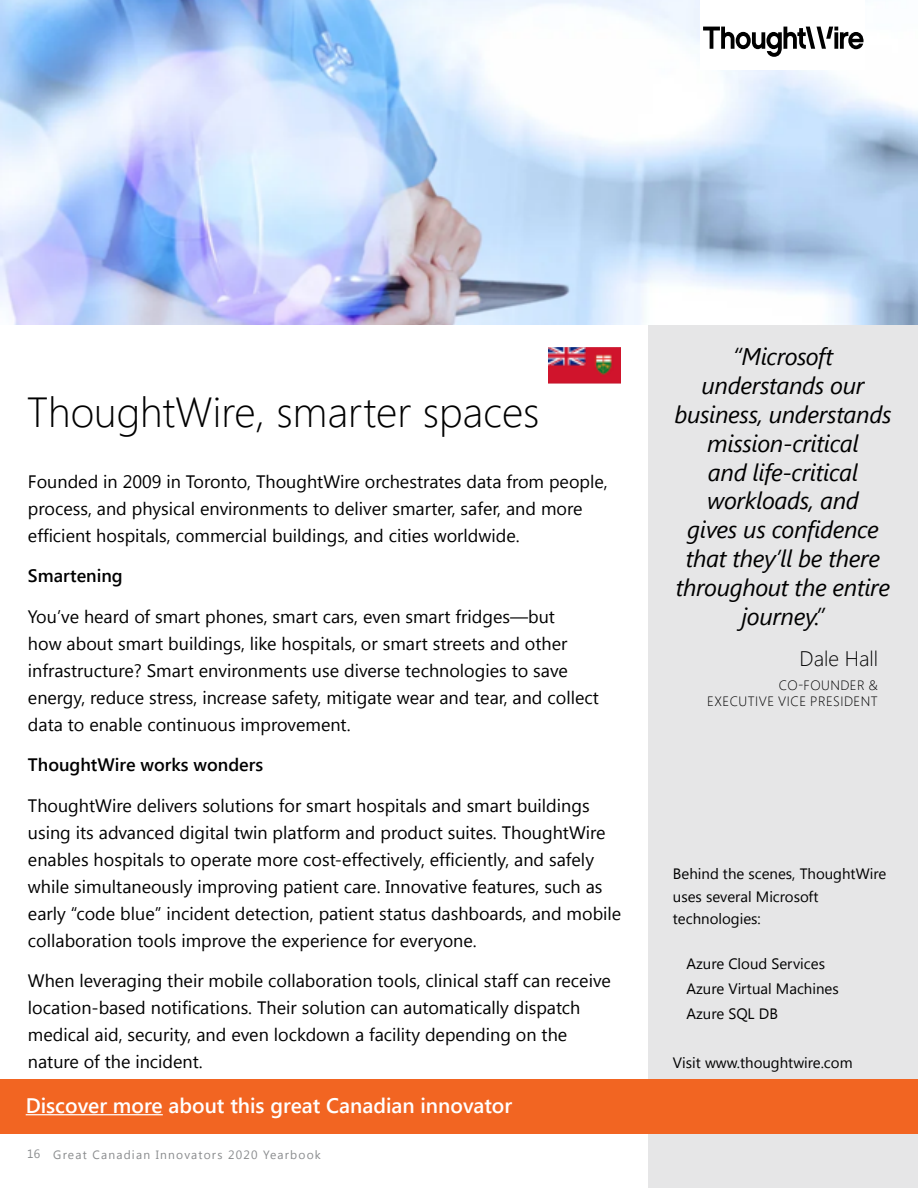
<style>
.page{position:relative;width:918px;height:1188px;background:#fff}
.page>*{position:absolute;margin:0;border:0;box-sizing:border-box;transform-origin:0 0}
.t1{font:300 42px "Segoe UI";color:#000}
.t2{font:italic 24px/28.8px "Segoe UI";letter-spacing:-.015em;color:#000;text-align:center}
.t3{font:600 21px "Segoe UI";color:#fff}
.t4{font:300 21px "Segoe UI";color:#000}
.t5{font:18px/27px "Segoe UI";color:#000}
.t6{font:600 18px "Segoe UI";color:#000}
.t7{font:15px/22.5px "Segoe UI";color:#000}
.t8{font:300 13.5px/16.2px "Segoe UI";letter-spacing:.035em;color:#000;text-align:right}
.t9{font:12px "Segoe UI";letter-spacing:.1em;color:#8a8c8e}
</style>
<div class="page">
<div style="left:648px;top:324px;width:270px;height:864px;background:#e6e6e7"></div>
<div style="left:0;top:1079px;width:918px;height:55px;background:#f26522"></div>
<hr style="left:26px;top:1114px;width:137px;height:1px;background:#fff">
<img style="left:0;top:0;width:918px;height:325px">
<div style="left:701px;top:0;width:164px;height:69px;background:#fff"></div>
<svg style="left:703px;top:27px;width:161px;height:30px"></svg>
<img style="left:549px;top:348px;width:72px;height:35px">
<h1 class="t1" style="left:27px;top:378px;width:514px">ThoughtWire, smarter spaces</h1>
<p class="t5" style="left:28px;top:467px;width:581px">Founded in 2009 in Toronto, ThoughtWire orchestrates data from people, process, and physical environments to deliver smarter, safer, and more efficient hospitals, commercial buildings, and cities worldwide.</p>
<p class="t6" style="left:28px;top:561px;width:96px">Smartening</p>
<p class="t5" style="left:28px;top:602px;width:572px">You’ve heard of smart phones, smart cars, even smart fridges—but<br>how about smart buildings, like hospitals, or smart streets and other infrastructure? Smart environments use diverse technologies to save energy, reduce stress, increase safety, mitigate wear and tear, and collect data to enable continuous improvement.</p>
<p class="t6" style="left:28px;top:750px;width:237px">ThoughtWire works wonders</p>
<p class="t5" style="left:28px;top:791px;width:595px">ThoughtWire delivers solutions for smart hospitals and smart buildings using its advanced digital twin platform and product suites. ThoughtWire enables hospitals to operate more cost-effectively, efficiently, and safely while simultaneously improving patient care. Innovative features, such as early “code blue” incident detection, patient status dashboards, and mobile collaboration tools improve the experience for everyone.</p>
<p class="t5" style="left:28px;top:966px;width:585px">When leveraging their mobile collaboration tools, clinical staff can receive location-based notifications. Their solution can automatically dispatch medical aid, security, and even lockdown a facility depending on the nature of the incident.</p>
<p class="t3" style="left:26px;top:1089px;width:488px">Discover more about this great Canadian innovator</p>
<p class="t9" style="left:27px;top:1145px;width:14px">16</p>
<p class="t9" style="left:53px;top:1147px;width:269px">Great Canadian Innovators 2020 Yearbook</p>
<h2 class="t2" style="left:674px;top:341px;width:219px">“Microsoft understands our business, understands mission-critical<br>and life-critical workloads, and<br>gives us confidence that they’ll be there throughout the entire journey.”</h2>
<p class="t4" style="left:800px;top:642px;width:80px">Dale Hall</p>
<p class="t8" style="left:707px;top:676px;width:172px">CO-FOUNDER &amp;<br>EXECUTIVE VICE PRESIDENT</p>
<p class="t7" style="left:673px;top:862px;width:215px">Behind the scenes, ThoughtWire uses several Microsoft technologies:</p>
<p class="t7" style="left:686px;top:951px;width:154px;line-height:24.8px">Azure Cloud Services<br>Azure Virtual Machines<br>Azure SQL DB</p>
<p class="t7" style="left:673px;top:1051px;width:181px">Visit www.thoughtwire.com</p>
</div>
